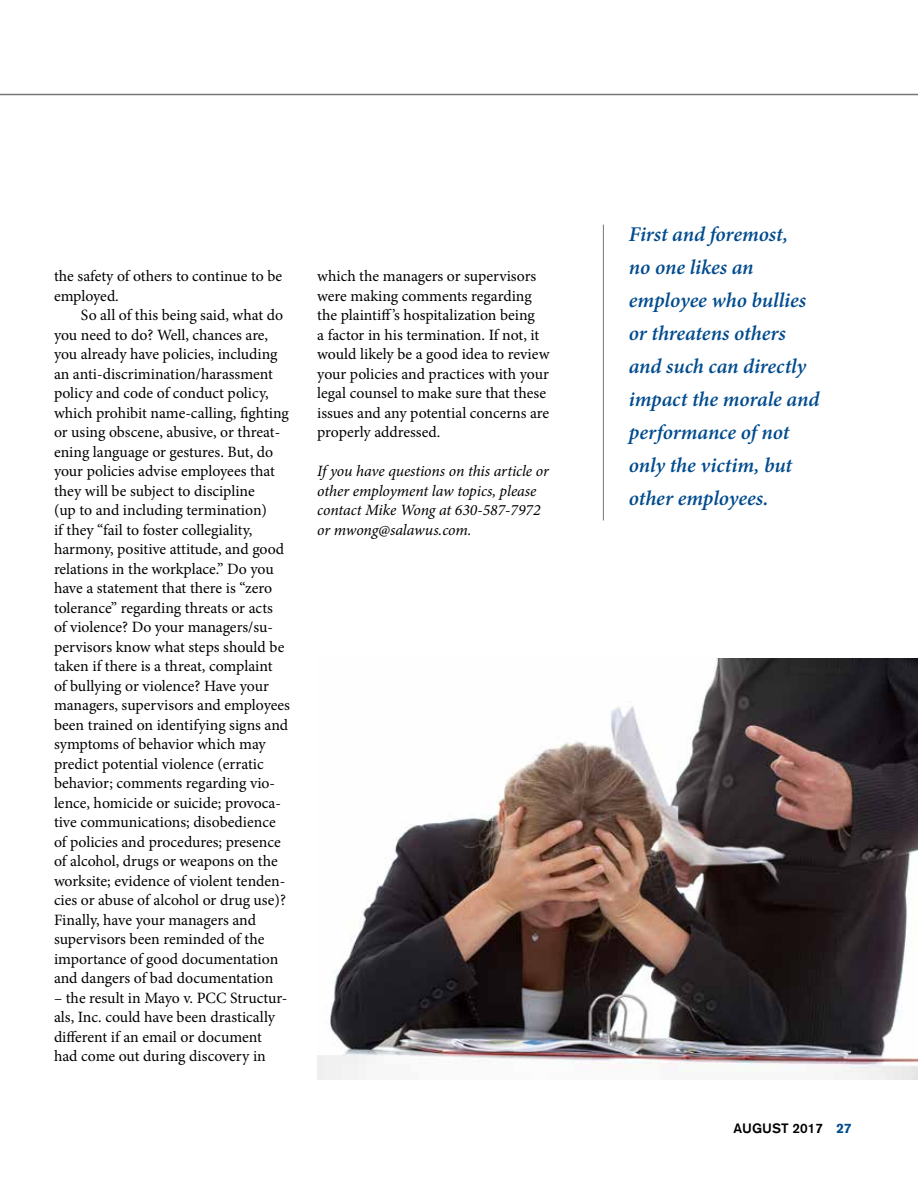
<style>
.page{position:relative;width:918px;height:1188px;background:#fff}
.page>*{position:absolute;margin:0;border:0;box-sizing:border-box;transform-origin:0 0}
.t1{font:italic 600 21px/33px "Minion Pro";letter-spacing:-.005em;color:#004b8d}
.t2{font:15.75px/19.5px "Minion Pro";color:#000}
.t3{font:italic 15.75px/19.5px "Minion Pro";letter-spacing:-.005em;color:#000}
.t4{font:500 13.5px "Akzidenz Grotesk BQ";color:#000}
.s1{font-weight:700;color:#004b8d}
</style>
<div class="page">
<hr style="left:0;top:94px;width:918px;height:1px;background:#77777a">
<img style="left:317px;top:659px;width:601px;height:421px">
<hr style="left:603px;top:225px;width:1px;height:295px;background:#77777a">
<p class="t2" style="left:54px;top:267px;width:230px">the safety of others to continue to be employed.</p>
<p class="t2" style="left:54px;top:306px;width:238px;text-indent:27px">So all of this being said, what do you need to do? Well, chances are, you already have policies, including an anti-discrimination/harassment policy and code of conduct policy, which prohibit name-calling, fighting or using obscene, abusive, or threat&shy;ening language or gestures. But, do your policies advise employees that they will be subject to discipline<br>(up to and including termination)<br>if they “fail to foster collegiality, harmony, positive attitude, and good relations in the workplace.” Do you have a statement that there is “zero tolerance” regarding threats or acts<br>of violence? Do your managers/su&shy;pervisors know what steps should be taken if there is a threat, complaint<br>of bullying or violence? Have your managers, supervisors and employees been trained on identifying signs and symptoms of behavior which may predict potential violence (erratic behavior; comments regarding vio&shy;lence, homicide or suicide; provoca&shy;tive communications; disobedience of policies and procedures; presence of alcohol, drugs or weapons on the worksite; evidence of violent tenden&shy;cies or abuse of alcohol or drug use)?<br>Finally, have your managers and supervisors been reminded of the importance of good documentation and dangers of bad documentation</p>
<p class="t2" style="left:54px;top:988px;width:235px">– the result in Mayo v. PCC Structur&shy;als, Inc. could have been drastically different if an email or document had come out during discovery in</p>
<p class="t2" style="left:317px;top:267px;width:234px">which the managers or supervisors were making comments regarding the plaintiff’s hospitalization being<br>a factor in his termination. If not, it would likely be a good idea to review your policies and practices with your legal counsel to make sure that these issues and any potential concerns are properly addressed.</p>
<p class="t3" style="left:317px;top:462px;width:233px">If you have questions on this article or other employment law topics, please contact Mike Wong at 630-587-7972 or mwong@salawus.com.</p>
<h1 class="t1" style="left:629px;top:217px;width:192px">First and foremost,<br>no one likes an employee who bullies or threatens others and such can directly impact the morale and performance of not only the victim, but other employees.</h1>
<p class="t4" style="left:734px;top:1120px;width:120px">AUGUST 2017 <span class="s1">27</span></p>
</div>
